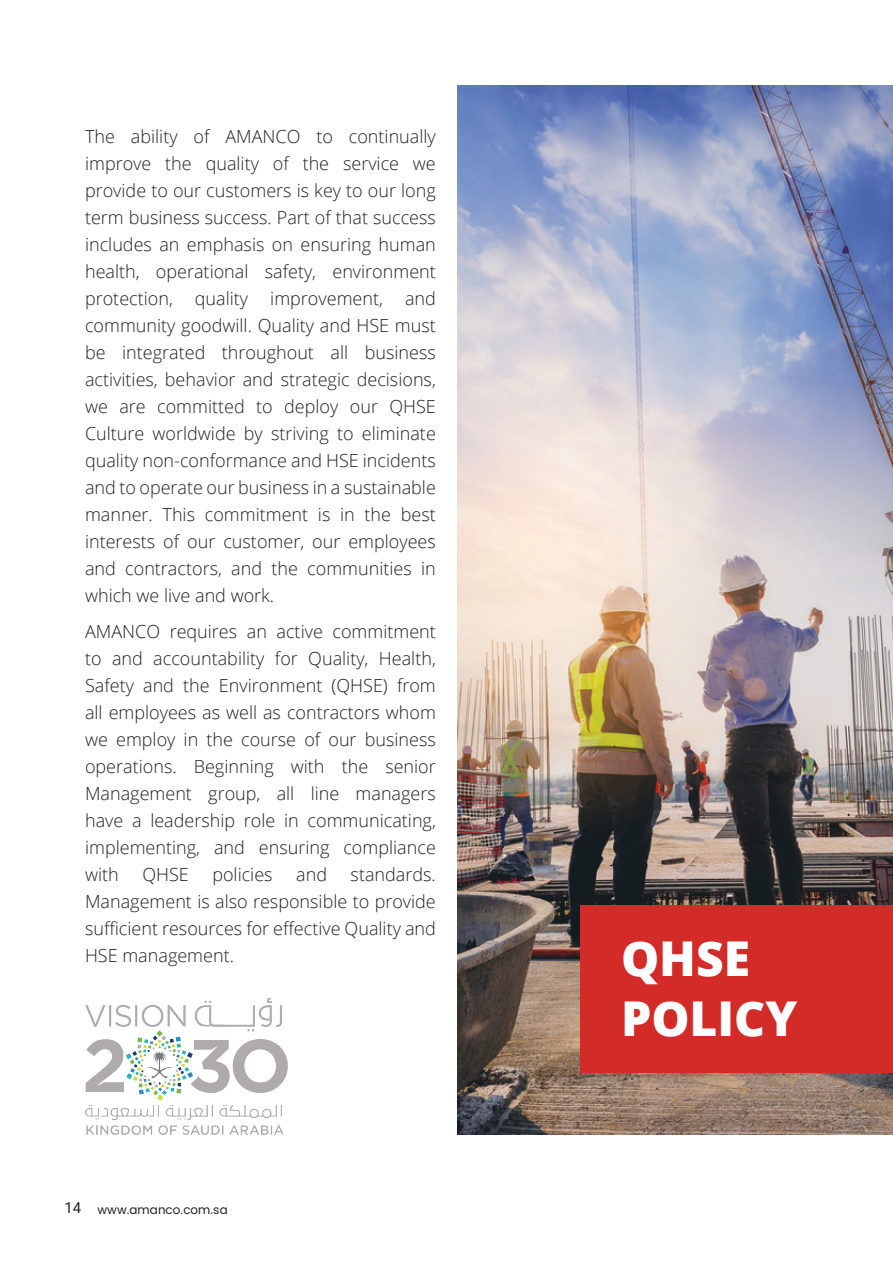
<style>
.page{position:relative;width:893px;height:1263px;background:#fff}
.page>*{position:absolute;margin:0;border:0;box-sizing:border-box;transform-origin:0 0}
.t1{font:800 48px/60px "Open Sans";color:#fff}
.t2{font:300 18px/27px "Open Sans";color:#231f20;text-align:justify}
.t3{font:12px "Poppins";letter-spacing:.005em;color:#231f20}
.s1{font-family:"Roboto";font-size:15px}
</style>
<div class="page">
<img style="left:457px;top:85px;width:436px;height:1049px">
<img style="left:85px;top:998px;width:203px;height:136px">
<div style="left:580px;top:905px;width:313px;height:168px;background:#d32b27"></div>
<p class="t2" style="left:85px;top:123px;width:352px">The ability of AMANCO to continually improve the quality of the service we provide to our customers is key to our long term business success. Part of that success includes an emphasis on ensuring human health, operational safety, environment protection, quality improvement, and community goodwill. Quality and HSE must be integrated throughout all business activities, behavior and strategic decisions, we are committed to deploy our QHSE Culture worldwide by striving to eliminate quality non-conformance and HSE incidents and to operate our business in a sustainable manner. This commitment is in the best interests of our customer, our employees and contractors, and the communities in which we live and work.</p>
<p class="t2" style="left:85px;top:617px;width:352px">AMANCO requires an active commitment to and accountability for Quality, Health, Safety and the Environment (QHSE) from all employees as well as contractors whom we employ in the course of our business operations. Beginning with the senior Management group, all line managers have a leadership role in communicating, implementing, and ensuring compliance with</p>
<p class="t2" style="left:85px;top:860px;width:352px;text-indent:266px">standards.<br>Management is also responsible to provide sufficient resources for effective Quality and HSE management.</p>
<p class="t2" style="left:142px;top:860px;width:48px">QHSE</p>
<p class="t2" style="left:212px;top:860px;width:62px">policies</p>
<p class="t2" style="left:296px;top:860px;width:32px">and</p>
<p class="t3" style="left:64px;top:1201px;width:165px"><span class="s1">14</span> www.amanco.com.sa</p>
<h1 class="t1" style="left:621px;top:926px;width:178px">QHSE<br>POLICY</h1>
</div>
